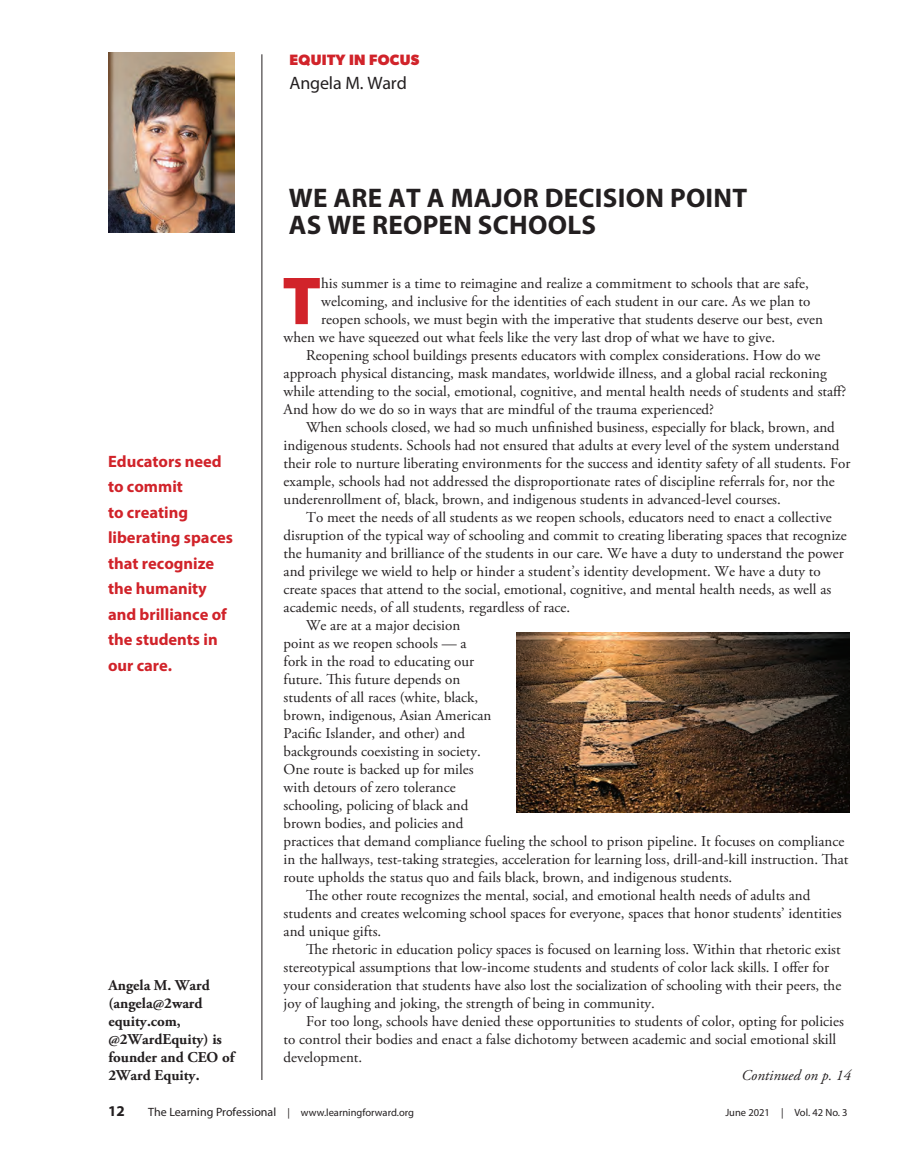
<style>
.page{position:relative;width:905px;height:1175px;background:#fff}
.page>*{position:absolute;margin:0;border:0;box-sizing:border-box;transform-origin:0 0}
.body{font:900 68.4px "Myriad Pro";color:#d1232a}
.box{font:700 27px/27px "Myriad Pro";letter-spacing:.01em;color:#231f20}
.box-2{font:18px "Myriad Pro";letter-spacing:-.01em;color:#231f20}
.liftout{font:700 16.5px/25.5px "Myriad Pro";color:#d1232a}
.body-2{font:15px/18px "Adobe Garamond Pro";color:#231f20}
.body-3{font:700 15px/18px "Adobe Garamond Pro";color:#231f20}
.t1{font:italic 15px "Adobe Garamond Pro";color:#231f20}
.t2{font:700 15px "Gibson";letter-spacing:.02em;color:#d1232a}
.t3{font:700 15px "Myriad Pro";color:#231f20}
.t4{font:10.5px "Myriad Pro";color:#231f20}
.s1{font-size:12px}
</style>
<div class="page">
<img style="left:108px;top:53px;width:126px;height:180px">
<hr style="left:261px;top:54px;width:1px;height:1026px;background:#231f20">
<img style="left:516px;top:632px;width:333px;height:180px">
<p class="t2" style="left:289px;top:51px;width:131px">EQUITY IN FOCUS</p>
<p class="box-2" style="left:289px;top:72px;width:119px">Angela M. Ward</p>
<p class="liftout" style="left:108px;top:448px;width:126px">Educators need to commit<br>to creating liberating spaces that recognize the humanity and brilliance of the students in our care.</p>
<p class="body-3" style="left:108px;top:977px;width:127px">Angela M. Ward (angela@2ward equity.com, @2WardEquity) is founder and CEO of<br>2Ward Equity.</p>
<p class="box" style="left:289px;top:184px;width:460px">WE ARE AT A MAJOR DECISION POINT<br>AS WE REOPEN SCHOOLS</p>
<p class="body" style="left:282px;top:255px;width:40px">T</p>
<p class="body-2" style="left:321px;top:275px;width:489px">his summer is a time to reimagine and realize a commitment to schools that are safe,</p>
<p class="body-2" style="left:321px;top:293px;width:490px">welcoming, and inclusive for the identities of each student in our care. As we plan to</p>
<p class="body-2" style="left:321px;top:311px;width:503px">reopen schools, we must begin with the imperative that students deserve our best, even</p>
<p class="body-2" style="left:283px;top:329px;width:493px">when we have squeezed out what feels like the very last drop of what we have to give.</p>
<p class="body-2" style="left:283px;top:347px;width:564px;text-indent:22px">Reopening school buildings presents educators with complex considerations. How do we approach physical distancing, mask mandates, worldwide illness, and a global racial reckoning while attending to the social, emotional, cognitive, and mental health needs of students and staff?<br>And how do we do so in ways that are mindful of the trauma experienced?</p>
<p class="body-2" style="left:283px;top:419px;width:568px;text-indent:22px">When schools closed, we had so much unfinished business, especially for black, brown, and indigenous students. Schools had not ensured that adults at every level of the system understand their role to nurture liberating environments for the success and identity safety of all students. For example, schools had not addressed the disproportionate rates of discipline referrals for, nor the underenrollment of, black, brown, and indigenous students in advanced-level courses.</p>
<p class="body-2" style="left:283px;top:509px;width:564px;text-indent:22px">To meet the needs of all students as we reopen schools, educators need to enact a collective disruption of the typical way of schooling and commit to creating liberating spaces that recognize the humanity and brilliance of the students in our care. We have a duty to understand the power and privilege we wield to help or hinder a student’s identity development. We have a duty to create spaces that attend to the social, emotional, cognitive, and mental health needs, as well as academic needs, of all students, regardless of race.</p>
<p class="body-2" style="left:283px;top:617px;width:566px;text-indent:22px">We are at a major decision<br>point as we reopen schools — a<br>fork in the road to educating our<br>future. This future depends on<br>students of all races (white, black,<br>brown, indigenous, Asian American<br>Pacific Islander, and other) and<br>backgrounds coexisting in society.<br>One route is backed up for miles<br>with detours of zero tolerance<br>schooling, policing of black and<br>brown bodies, and policies and<br>practices that demand compliance fueling the school to prison pipeline. It focuses on compliance in the hallways, test-taking strategies, acceleration for learning loss, drill-and-kill instruction. That route upholds the status quo and fails black, brown, and indigenous students.</p>
<p class="body-2" style="left:283px;top:887px;width:559px;text-indent:22px">The other route recognizes the mental, social, and emotional health needs of adults and students and creates welcoming school spaces for everyone, spaces that honor students’ identities and unique gifts.</p>
<p class="body-2" style="left:283px;top:941px;width:559px;text-indent:22px">The rhetoric in education policy spaces is focused on learning loss. Within that rhetoric exist stereotypical assumptions that low-income students and students of color lack skills. I offer for your consideration that students have also lost the socialization of schooling with their peers, the joy of laughing and joking, the strength of being in community.</p>
<p class="body-2" style="left:283px;top:1013px;width:561px;text-indent:22px">For too long, schools have denied these opportunities to students of color, opting for policies to control their bodies and enact a false dichotomy between academic and social emotional skill development.</p>
<p class="t1" style="left:741px;top:1066px;width:111px">Continued on p. 14</p>
<p class="t3" style="left:108px;top:1101px;width:18px">12</p>
<p class="t4" style="left:148px;top:1106px;width:267px"><span class="s1">The Learning Professional</span> | www.learningforward.org</p>
<p class="t4" style="left:725px;top:1106px;width:124px">June 2021 | Vol. 42 No. 3</p>
</div>
